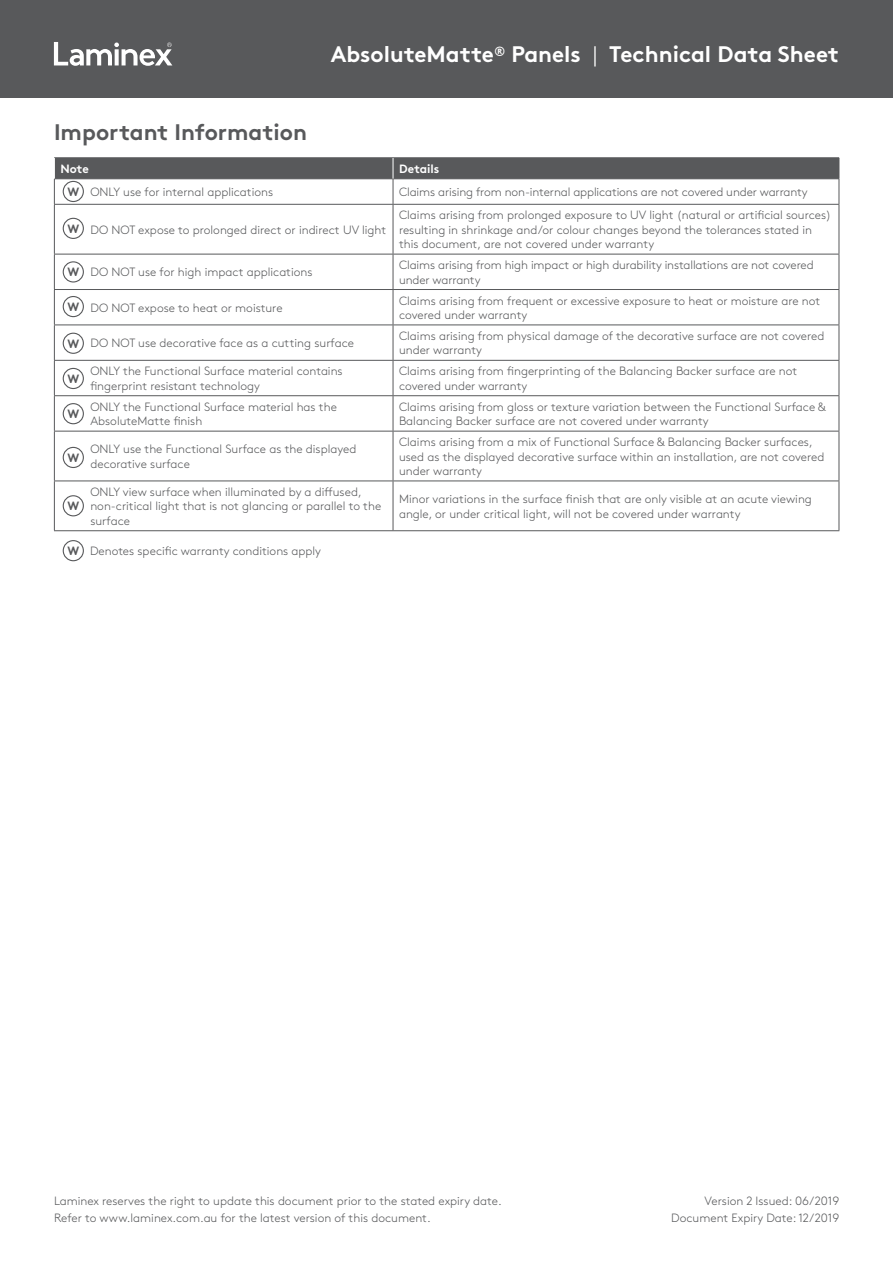
<style>
.page{position:relative;width:893px;height:1263px;background:#fff}
.page>*{position:absolute;margin:0;border:0;box-sizing:border-box;transform-origin:0 0}
.t1{font:700 22.5px "Brown Std";color:#fff}
.t2{font:700 22.5px "Brown Std";color:#58595b}
.t3{font:300 12px/14.4px "Brown Std";color:#58595b}
.t4{font:700 12px "Brown Std";color:#fff}
.t5{font:700 12px "Brown Std";color:#58595b}
.s1{font-weight:300}
.s2{font-weight:700}
</style>
<div class="page">
<div style="left:0;top:0;width:893px;height:98px;background:#58595b"></div>
<svg style="left:54px;top:42px;width:118px;height:24px"></svg>
<hr style="left:54px;top:204px;width:339px;height:1px;background:#58595b">
<hr style="left:54px;top:205px;width:1px;height:49px;background:#58595b">
<hr style="left:393px;top:204px;width:446px;height:1px;background:#58595b">
<hr style="left:393px;top:205px;width:1px;height:49px;background:#58595b">
<hr style="left:839px;top:205px;width:1px;height:49px;background:#58595b">
<hr style="left:54px;top:254px;width:339px;height:1px;background:#58595b">
<hr style="left:54px;top:254px;width:1px;height:35px;background:#58595b">
<hr style="left:393px;top:254px;width:446px;height:1px;background:#58595b">
<hr style="left:393px;top:254px;width:1px;height:35px;background:#58595b">
<hr style="left:839px;top:254px;width:1px;height:35px;background:#58595b">
<hr style="left:54px;top:289px;width:339px;height:1px;background:#58595b">
<hr style="left:54px;top:290px;width:1px;height:35px;background:#58595b">
<hr style="left:393px;top:289px;width:446px;height:1px;background:#58595b">
<hr style="left:393px;top:290px;width:1px;height:35px;background:#58595b">
<hr style="left:839px;top:290px;width:1px;height:35px;background:#58595b">
<hr style="left:54px;top:325px;width:339px;height:1px;background:#58595b">
<hr style="left:54px;top:325px;width:1px;height:35px;background:#58595b">
<hr style="left:393px;top:325px;width:446px;height:1px;background:#58595b">
<hr style="left:393px;top:325px;width:1px;height:35px;background:#58595b">
<hr style="left:839px;top:325px;width:1px;height:35px;background:#58595b">
<hr style="left:54px;top:360px;width:339px;height:1px;background:#58595b">
<hr style="left:54px;top:361px;width:1px;height:34px;background:#58595b">
<hr style="left:393px;top:360px;width:446px;height:1px;background:#58595b">
<hr style="left:393px;top:361px;width:1px;height:34px;background:#58595b">
<hr style="left:839px;top:361px;width:1px;height:34px;background:#58595b">
<hr style="left:54px;top:395px;width:339px;height:1px;background:#58595b">
<hr style="left:54px;top:396px;width:1px;height:35px;background:#58595b">
<hr style="left:393px;top:395px;width:446px;height:1px;background:#58595b">
<hr style="left:393px;top:396px;width:1px;height:35px;background:#58595b">
<hr style="left:839px;top:396px;width:1px;height:35px;background:#58595b">
<hr style="left:54px;top:431px;width:339px;height:1px;background:#58595b">
<hr style="left:54px;top:431px;width:1px;height:50px;background:#58595b">
<hr style="left:393px;top:431px;width:446px;height:1px;background:#58595b">
<hr style="left:393px;top:431px;width:1px;height:50px;background:#58595b">
<hr style="left:839px;top:431px;width:1px;height:50px;background:#58595b">
<hr style="left:54px;top:481px;width:339px;height:1px;background:#58595b">
<hr style="left:54px;top:481px;width:1px;height:49px;background:#58595b">
<hr style="left:393px;top:481px;width:446px;height:1px;background:#58595b">
<hr style="left:393px;top:481px;width:1px;height:49px;background:#58595b">
<hr style="left:839px;top:481px;width:1px;height:49px;background:#58595b">
<hr style="left:54px;top:530px;width:339px;height:1px;background:#58595b">
<hr style="left:393px;top:530px;width:446px;height:1px;background:#58595b">
<svg style="left:54px;top:158px;width:786px;height:46px"></svg>
<div style="left:63px;top:181px;width:21px;height:21px;border:1px solid #58595b;border-radius:50%"></div>
<div style="left:63px;top:403px;width:21px;height:21px;border:1px solid #58595b;border-radius:50%"></div>
<div style="left:63px;top:368px;width:21px;height:21px;border:1px solid #58595b;border-radius:50%"></div>
<div style="left:63px;top:333px;width:21px;height:21px;border:1px solid #58595b;border-radius:50%"></div>
<div style="left:63px;top:296px;width:21px;height:21px;border:1px solid #58595b;border-radius:50%"></div>
<div style="left:63px;top:261px;width:21px;height:22px;border:1px solid #58595b;border-radius:50%"></div>
<div style="left:63px;top:218px;width:21px;height:21px;border:1px solid #58595b;border-radius:50%"></div>
<div style="left:63px;top:540px;width:21px;height:21px;border:1px solid #58595b;border-radius:50%"></div>
<div style="left:63px;top:447px;width:21px;height:21px;border:1px solid #58595b;border-radius:50%"></div>
<div style="left:63px;top:495px;width:21px;height:21px;border:1px solid #58595b;border-radius:50%"></div>
<h1 class="t1" style="left:331px;top:41px;width:510px">AbsoluteMatte<sup>®</sup> Panels <span class="s1">|</span> Technical Data Sheet</h1>
<h1 class="t2" style="left:54px;top:118px;width:254px">Important Information</h1>
<p class="t4" style="left:60px;top:161px;width:30px">Note</p>
<p class="t4" style="left:399px;top:161px;width:42px">Details</p>
<p class="t3" style="left:90px;top:185px;width:184px">ONLY use for internal applications</p>
<p class="t3" style="left:399px;top:185px;width:410px">Claims arising from non-internal applications are not covered under warranty</p>
<p class="t3" style="left:90px;top:223px;width:297px">DO NOT expose to prolonged direct or indirect UV light</p>
<p class="t5" style="left:67px;top:184px;width:13px">W</p>
<p class="t3" style="left:399px;top:208px;width:434px">Claims arising from prolonged exposure to UV light (natural or artificial sources) resulting in shrinkage and/or colour changes beyond the tolerances stated in this document, are not covered under warranty</p>
<p class="t5" style="left:67px;top:221px;width:13px">W</p>
<p class="t5" style="left:67px;top:265px;width:13px">W</p>
<p class="t5" style="left:67px;top:300px;width:13px">W</p>
<p class="t5" style="left:67px;top:336px;width:13px">W</p>
<p class="t5" style="left:67px;top:371px;width:13px">W</p>
<p class="t5" style="left:67px;top:407px;width:13px">W</p>
<p class="t5" style="left:67px;top:450px;width:13px">W</p>
<p class="t5" style="left:67px;top:499px;width:13px">W</p>
<p class="t3" style="left:90px;top:265px;width:224px">DO NOT use for high impact applications</p>
<p class="t3" style="left:399px;top:258px;width:416px">Claims arising from high impact or high durability installations are not covered under warranty</p>
<p class="t3" style="left:90px;top:301px;width:194px">DO NOT expose to heat or moisture</p>
<p class="t3" style="left:399px;top:293px;width:423px">Claims arising from frequent or excessive exposure to heat or moisture are not covered under warranty</p>
<p class="t3" style="left:90px;top:336px;width:265px">DO NOT use decorative face as a cutting surface</p>
<p class="t3" style="left:399px;top:329px;width:427px">Claims arising from physical damage of the decorative surface are not covered under warranty</p>
<p class="t3" style="left:90px;top:364px;width:254px">ONLY the Functional Surface material contains fingerprint resistant technology</p>
<p class="t3" style="left:399px;top:364px;width:400px">Claims arising from fingerprinting of the Balancing Backer surface are not covered under warranty</p>
<p class="t3" style="left:90px;top:400px;width:248px">ONLY the Functional Surface material has the<br>AbsoluteMatte finish</p>
<p class="t3" style="left:399px;top:400px;width:428px">Claims arising from gloss or texture variation between the Functional Surface &amp;<br>Balancing Backer surface are not covered under warranty</p>
<p class="t3" style="left:90px;top:442px;width:268px">ONLY use the Functional Surface as the displayed decorative surface</p>
<p class="t3" style="left:399px;top:435px;width:427px">Claims arising from a mix of Functional Surface &amp; Balancing Backer surfaces, used as the displayed decorative surface within an installation, are not covered under warranty</p>
<p class="t3" style="left:90px;top:485px;width:292px">ONLY view surface when illuminated by a diffused, non-critical light that is not glancing or parallel to the surface</p>
<p class="t3" style="left:399px;top:492px;width:414px">Minor variations in the surface finish that are only visible at an acute viewing angle, or under critical light, will not be covered under warranty</p>
<p class="t3" style="left:67px;top:544px;width:255px"><span class="s2">W</span> Denotes specific warranty conditions apply</p>
<p class="t3" style="left:54px;top:1193px;width:449px;line-height:16.2px">Laminex reserves the right to update this document prior to the stated expiry date.<br>Refer to www.laminex.com.au for the latest version of this document.</p>
<p class="t3" style="left:671px;top:1193px;width:170px;line-height:16.2px;text-align:right">Version 2 Issued: 06/2019<br>Document Expiry Date: 12/2019</p>
</div>
